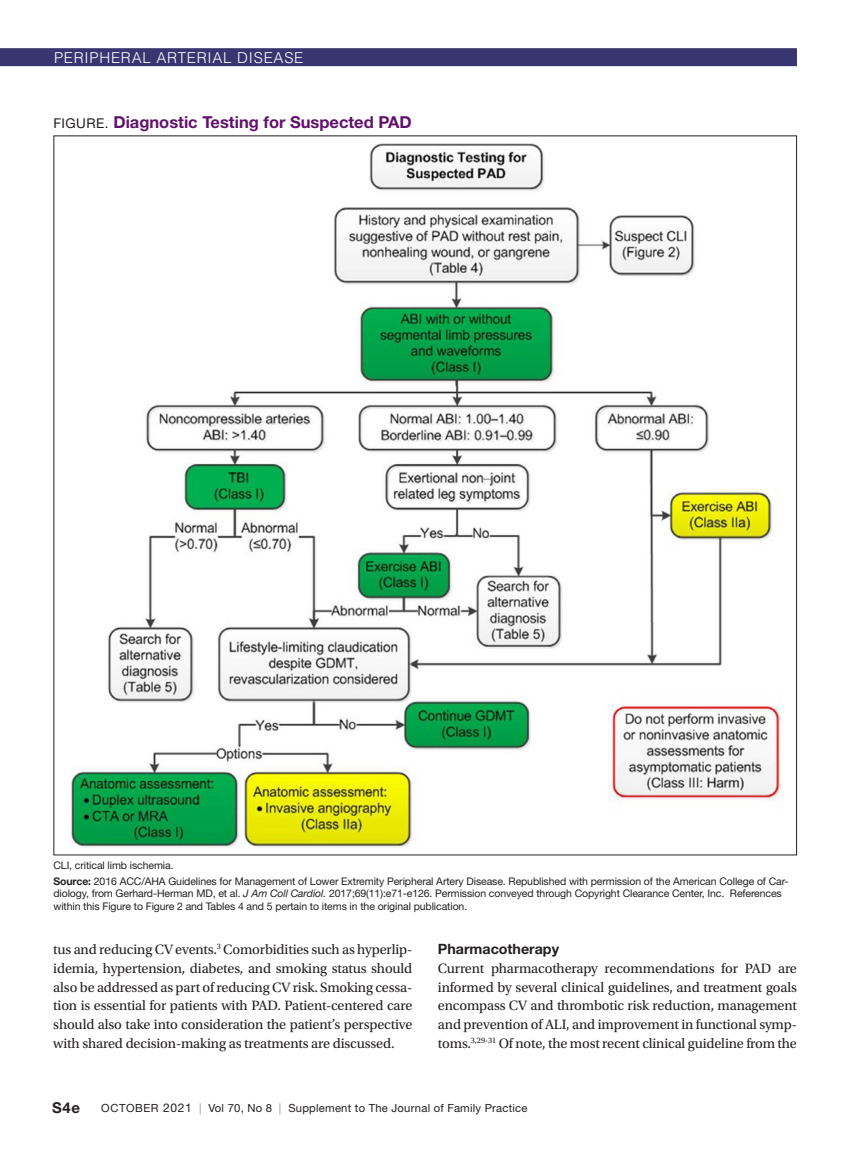
<style>
.page{position:relative;width:851px;height:1161px;background:#fff}
.page>*{position:absolute;margin:0;border:0;box-sizing:border-box;transform-origin:0 0}
.table_head{font:700 16.5px "Helvetica Neue LT Std";color:#61116c}
.t1{font:300 15px "Helvetica LT Std";letter-spacing:.05em;color:#fff}
.t2{font:700 15px "Helvetica Neue LT Std";color:#231f20}
.t2-2{font:14.25px/18.8px "Utopia Std";letter-spacing:-.01em;color:#231f20;text-align:justify}
.t3{font:700 14.25px "Helvetica Neue LT Std";color:#231f20}
.t4{font:11.25px "Helvetica Neue LT Std";letter-spacing:.02em;color:#231f20}
.t5{font:10.5px/16px "Helvetica Neue LT Std";letter-spacing:-.01em;color:#231f20}
.s1{font-weight:400;font-size:13.5px;color:#231f20}
.s2{font-weight:700}
.s3{font-style:italic}
.s4{font-size:12px}
.s5{color:#939598}
</style>
<div class="page">
<div style="left:0;top:48px;width:796px;height:18px;background:#383571"></div>
<img style="left:71px;top:143px;width:711px;height:705px">
<p class="t1" style="left:54px;top:48px;width:251px">PERIPHERAL ARTERIAL DISEASE</p>
<p class="table_head" style="left:53px;top:112px;width:360px"><span class="s1">FIGURE.</span> Diagnostic Testing for Suspected PAD</p>
<p class="t5" style="left:53px;top:857px;width:736px">CLI, critical limb ischemia.<br><span class="s2">Source:</span> 2016 ACC/AHA Guidelines for Management of Lower Extremity Peripheral Artery Disease. Republished with permission of the American College of Car-</p>
<p class="t5" style="left:53px;top:887px;width:729px;line-height:12.8px">diology, from Gerhard-Herman MD, et al. <span class="s3">J Am Coll Cardiol.</span> 2017;69(11):e71-e126. Permission conveyed through Copyright Clearance Center, Inc. References within this Figure to Figure 2 and Tables 4 and 5 pertain to items in the original publication.</p>
<p class="t2-2" style="left:53px;top:940px;width:360px">tus and reducing CV events.<sup>3</sup> Comorbidities such as hyperlip&shy;idemia, hypertension, diabetes, and smoking status should also be addressed as part of reducing CV risk. Smoking cessa&shy;tion is essential for patients with PAD. Patient-centered care should also take into consideration the patient’s perspective with shared decision-making as treatments are discussed.</p>
<h2 class="t3" style="left:438px;top:940px;width:123px">Pharmacotherapy</h2>
<p class="t2-2" style="left:438px;top:959px;width:360px">Current pharmacotherapy recommendations for PAD are informed by several clinical guidelines, and treatment goals encompass CV and thrombotic risk reduction, management and prevention of ALI, and improvement in functional symp&shy;toms.<sup>3,29-31</sup> Of note, the most recent clinical guideline from the</p>
<p class="t2" style="left:52px;top:1098px;width:29px">S4e</p>
<p class="t4" style="left:101px;top:1102px;width:428px">OCTOBER <span class="s4">2021</span> <span class="s5">|</span> Vol 70, No 8 <span class="s5">|</span> Supplement to The Journal of Family Practice</p>
</div>
